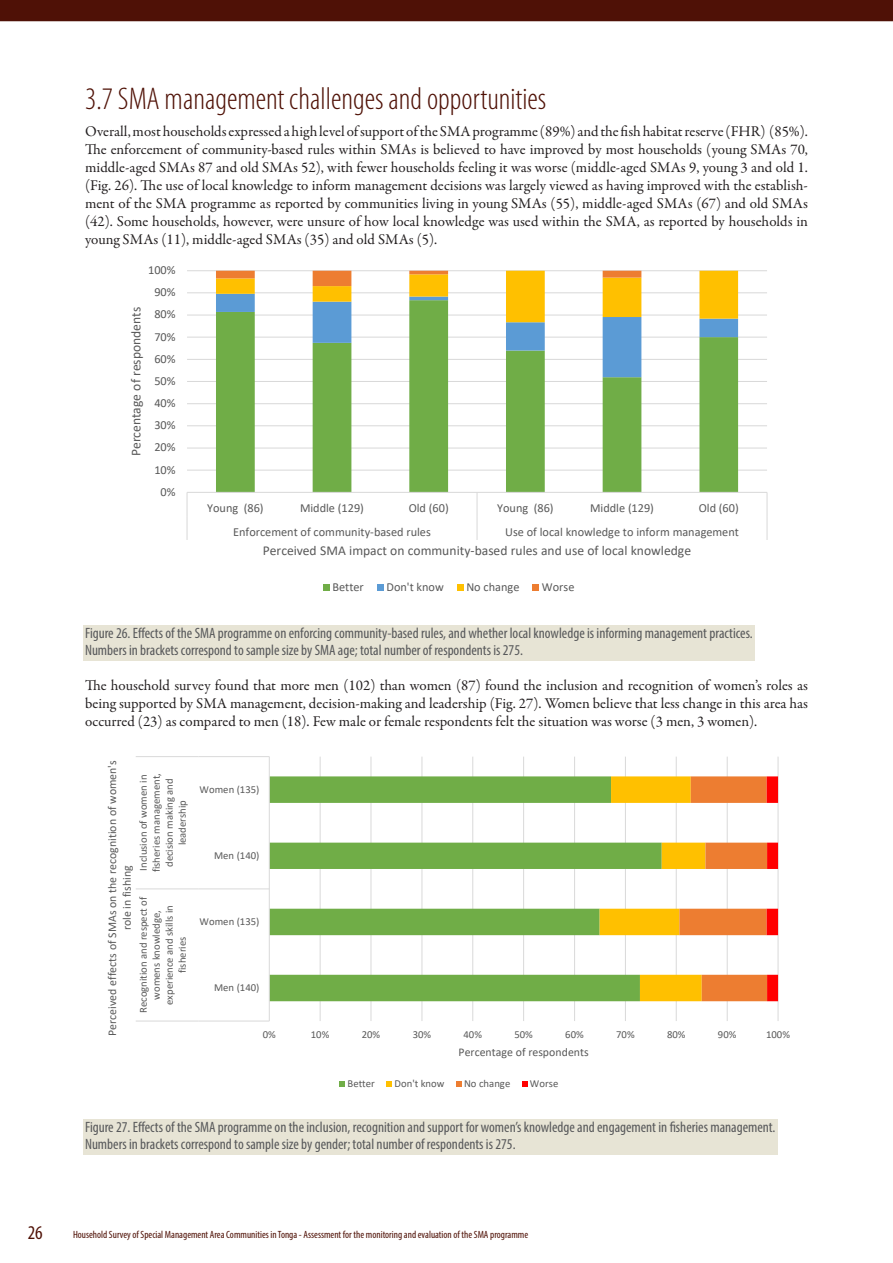
<style>
.page{position:relative;width:893px;height:1263px;background:#fff}
.page>*{position:absolute;margin:0;border:0;box-sizing:border-box;transform-origin:0 0}
.t1{font:300 condensed 31.5px "Myriad Pro";color:#4f1106}
.t2{font:condensed 19.5px "Myriad Pro";color:#4f1106}
.t3{font:15px/18px "Garamond Premr Pro";color:#231f20;text-align:justify}
.t4{font:condensed 15px/16.5px "Myriad Pro";color:#57585a}
.t5{font:13.5px "Calibri";color:#595959}
.t6{font:12.3px "Calibri";color:#595959}
.t7{font:11.85px/14.5px "Calibri";color:#595959;text-align:center}
.t8{font:10.65px/13px "Calibri";color:#595959;text-align:center}
.t9{font:condensed 10.5px "Myriad Pro";color:#4f1106}
</style>
<div class="page">
<div style="left:0;top:0;width:893px;height:21px;background:#4f1106"></div>
<div style="left:83px;top:625px;width:672px;height:36px;background:#e7e4d5"></div>
<div style="left:83px;top:1119px;width:694px;height:35px;background:#e7e4d5"></div>
<svg style="left:186px;top:270px;width:582px;height:321px"></svg>
<svg style="left:136px;top:756px;width:643px;height:331px"></svg>
<h1 class="t1" style="left:85px;top:80px;width:463px">3.7 SMA management challenges and opportunities</h1>
<p class="t3" style="left:85px;top:122px;width:724px">Overall, most households expressed a high level of support of the SMA programme (89%) and the fish habitat reserve (FHR) (85%).<br>The enforcement of community-based rules within SMAs is believed to have improved by most households (young SMAs 70, middle-aged SMAs 87 and old SMAs 52), with fewer households feeling it was worse (middle-aged SMAs 9, young 3 and old 1. (Fig. 26). The use of local knowledge to inform management decisions was largely viewed as having improved with the establish&shy;ment of the SMA programme as reported by communities living in young SMAs (55), middle-aged SMAs (67) and old SMAs (42). Some households, however, were unsure of how local knowledge was used within the SMA, as reported by households in young SMAs (11), middle-aged SMAs (35) and old SMAs (5).</p>
<p class="t6" style="left:148px;top:261px;width:29px">100%</p>
<p class="t5" style="left:127px;top:456px;width:151px;rotate:-90deg">Percentage of respondents</p>
<p class="t6" style="left:154px;top:284px;width:23px">90%</p>
<p class="t6" style="left:154px;top:306px;width:23px">80%</p>
<p class="t6" style="left:154px;top:328px;width:23px">70%</p>
<p class="t6" style="left:154px;top:350px;width:23px">60%</p>
<p class="t6" style="left:154px;top:372px;width:23px">50%</p>
<p class="t6" style="left:154px;top:394px;width:23px">40%</p>
<p class="t6" style="left:154px;top:417px;width:23px">30%</p>
<p class="t6" style="left:154px;top:439px;width:23px">20%</p>
<p class="t6" style="left:154px;top:461px;width:23px">10%</p>
<p class="t6" style="left:161px;top:483px;width:16px">0%</p>
<p class="t6" style="left:207px;top:499px;width:58px">Young (86)</p>
<p class="t6" style="left:300px;top:499px;width:65px">Middle (129)</p>
<p class="t6" style="left:409px;top:499px;width:42px">Old (60)</p>
<p class="t6" style="left:497px;top:499px;width:58px">Young (86)</p>
<p class="t6" style="left:590px;top:499px;width:65px">Middle (129)</p>
<p class="t6" style="left:699px;top:499px;width:42px">Old (60)</p>
<p class="t6" style="left:233px;top:523px;width:199px">Enforcement of community-based rules</p>
<p class="t6" style="left:505px;top:523px;width:235px">Use of local knowledge to inform management</p>
<p class="t5" style="left:263px;top:541px;width:430px">Perceived SMA impact on community-based rules and use of local knowledge</p>
<p class="t6" style="left:332px;top:578px;width:33px">Better</p>
<p class="t6" style="left:386px;top:578px;width:59px">Don't know</p>
<p class="t6" style="left:466px;top:578px;width:55px">No change</p>
<p class="t6" style="left:542px;top:578px;width:34px">Worse</p>
<p class="t4" style="left:85px;top:625px;width:669px">Figure 26. Effects of the SMA programme on enforcing community-based rules, and whether local knowledge is informing management practices.<br>Numbers in brackets correspond to sample size by SMA age; total number of respondents is 275.</p>
<p class="t3" style="left:85px;top:676px;width:724px">The household survey found that more men (102) than women (87) found the inclusion and recognition of women’s roles as being supported by SMA management, decision-making and leadership (Fig. 27). Women believe that less change in this area has occurred (23) as compared to men (18). Few male or female respondents felt the situation was worse (3 men, 3 women).</p>
<p class="t7" style="left:105px;top:1036px;width:277px;rotate:-90deg">Perceived effects of SMAs on the recognition of women's role in fishing</p>
<p class="t8" style="left:136px;top:872px;width:101px;rotate:-90deg">Inclusion of women in fisheries management, decision making and leadership</p>
<p class="t8" style="left:136px;top:1013px;width:118px;rotate:-90deg">Recognition and respect of womens knowledge, experience and skills in fisheries</p>
<p class="t8" style="left:200px;top:782px;width:61px">Women (135)</p>
<p class="t8" style="left:214px;top:848px;width:47px">Men (140)</p>
<p class="t8" style="left:200px;top:914px;width:61px">Women (135)</p>
<p class="t8" style="left:214px;top:981px;width:47px">Men (140)</p>
<p class="t8" style="left:263px;top:1027px;width:15px">0%</p>
<p class="t8" style="left:311px;top:1027px;width:20px">10%</p>
<p class="t8" style="left:362px;top:1027px;width:20px">20%</p>
<p class="t8" style="left:413px;top:1027px;width:20px">30%</p>
<p class="t8" style="left:464px;top:1027px;width:20px">40%</p>
<p class="t8" style="left:514px;top:1027px;width:20px">50%</p>
<p class="t8" style="left:565px;top:1027px;width:20px">60%</p>
<p class="t8" style="left:616px;top:1027px;width:20px">70%</p>
<p class="t8" style="left:667px;top:1027px;width:20px">80%</p>
<p class="t8" style="left:718px;top:1027px;width:20px">90%</p>
<p class="t8" style="left:766px;top:1027px;width:25px">100%</p>
<p class="t7" style="left:459px;top:1044px;width:132px">Percentage of respondents</p>
<p class="t8" style="left:348px;top:1076px;width:29px">Better</p>
<p class="t8" style="left:395px;top:1076px;width:51px">Don't know</p>
<p class="t8" style="left:464px;top:1076px;width:48px">No change</p>
<p class="t8" style="left:530px;top:1076px;width:30px">Worse</p>
<p class="t4" style="left:85px;top:1119px;width:692px">Figure 27. Effects of the SMA programme on the inclusion, recognition and support for women’s knowledge and engagement in fisheries management.<br>Numbers in brackets correspond to sample size by gender; total number of respondents is 275.</p>
<h2 class="t2" style="left:28px;top:1221px;width:17px">26</h2>
<p class="t9" style="left:73px;top:1228px;width:457px">Household Survey of Special Management Area Communities in Tonga - Assessment for the monitoring and evaluation of the SMA programme</p>
</div>
